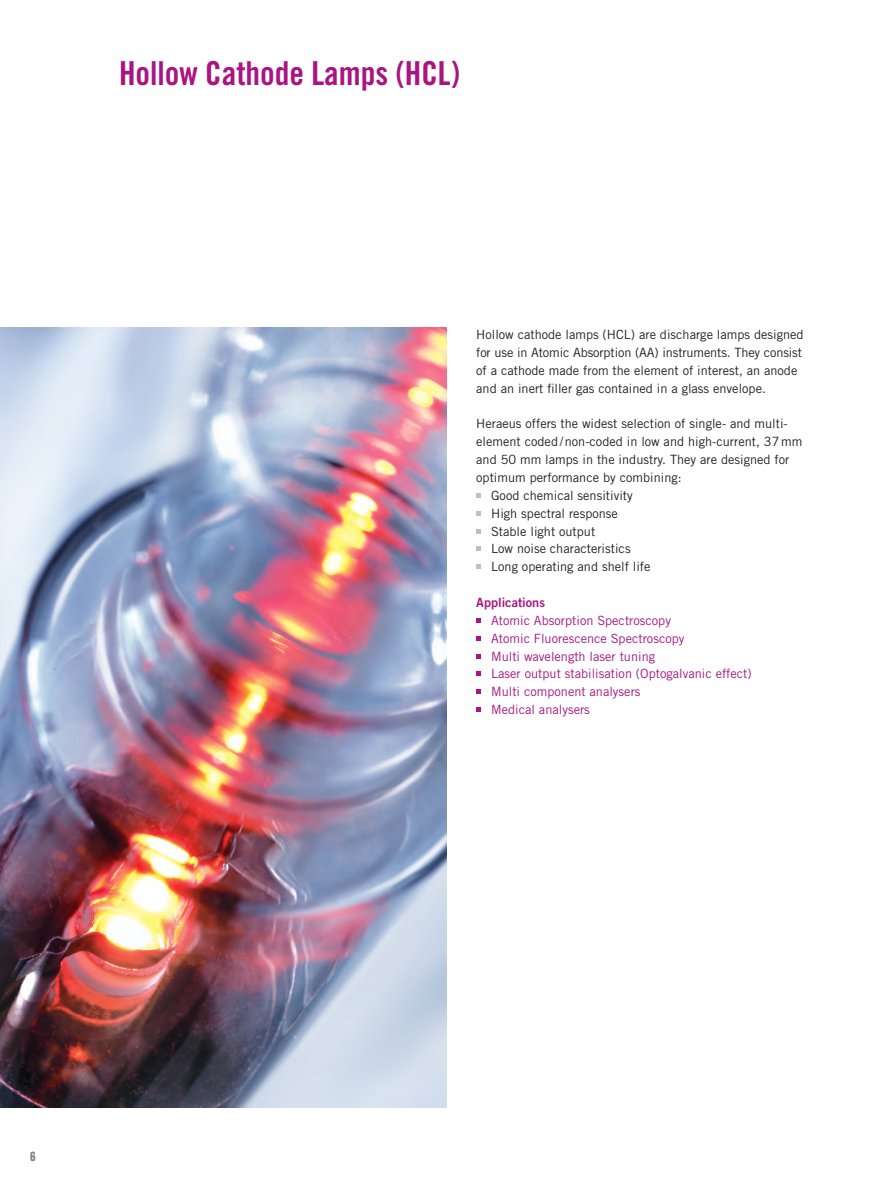
<style>
.page{position:relative;width:893px;height:1191px;background:#fff}
.page>*{position:absolute;margin:0;border:0;box-sizing:border-box;transform-origin:0 0}
.t1{font:33px "Trade Gothic LT Bold Cond Twenty";color:#a91482}
.t2{font:12.75px/17.9px "Trade Gothic LT";color:#241f1f}
.t3{font:12.75px/17.9px "Trade Gothic LT";color:#a91482}
.t4{font:12.75px "Trade Gothic LT Bold Two";color:#a91482}
.t5{font:12.75px "Trade Gothic LT Bold Cond Twenty";color:#89898b}
</style>
<div class="page">
<svg style="left:476px;top:493px;width:5px;height:4px"></svg>
<svg style="left:476px;top:511px;width:5px;height:4px"></svg>
<svg style="left:476px;top:529px;width:5px;height:4px"></svg>
<svg style="left:476px;top:546px;width:5px;height:5px"></svg>
<svg style="left:476px;top:564px;width:5px;height:5px"></svg>
<svg style="left:476px;top:618px;width:5px;height:4px"></svg>
<svg style="left:476px;top:636px;width:5px;height:4px"></svg>
<svg style="left:476px;top:654px;width:5px;height:4px"></svg>
<svg style="left:476px;top:671px;width:5px;height:5px"></svg>
<svg style="left:476px;top:689px;width:5px;height:5px"></svg>
<svg style="left:476px;top:707px;width:5px;height:5px"></svg>
<img style="left:0;top:327px;width:446px;height:780px">
<h1 class="t1" style="left:119px;top:53px;width:342px">Hollow Cathode Lamps (HCL)</h1>
<p class="t2" style="left:476px;top:325px;width:329px">Hollow cathode lamps (HCL) are discharge lamps designed for use in Atomic Absorption (AA) instruments. They consist of a cathode made from the element of interest, an anode and an inert filler gas contained in a glass envelope.</p>
<p class="t2" style="left:476px;top:415px;width:313px">Heraeus offers the widest selection of single- and multi-</p>
<p class="t2" style="left:476px;top:432px;width:328px">element coded/non-coded in low and high-current, 37mm</p>
<p class="t2" style="left:476px;top:450px;width:315px">and 50 mm lamps in the industry. They are designed for</p>
<p class="t2" style="left:476px;top:468px;width:207px">optimum performance by combining:</p>
<p class="t2" style="left:491px;top:486px;width:143px">Good chemical sensitivity</p>
<p class="t2" style="left:491px;top:504px;width:128px">High spectral response</p>
<p class="t2" style="left:491px;top:522px;width:106px">Stable light output</p>
<p class="t2" style="left:491px;top:540px;width:141px">Low noise characteristics</p>
<p class="t2" style="left:491px;top:557px;width:161px">Long operating and shelf life</p>
<p class="t4" style="left:476px;top:594px;width:70px">Applications</p>
<p class="t3" style="left:491px;top:611px;width:262px">Atomic Absorption Spectroscopy<br>Atomic Fluorescence Spectroscopy<br>Multi wavelength laser tuning<br>Laser output stabilisation (Optogalvanic effect)<br>Multi component analysers<br>Medical analysers</p>
<p class="t5" style="left:30px;top:1149px;width:7px">6</p>
</div>
